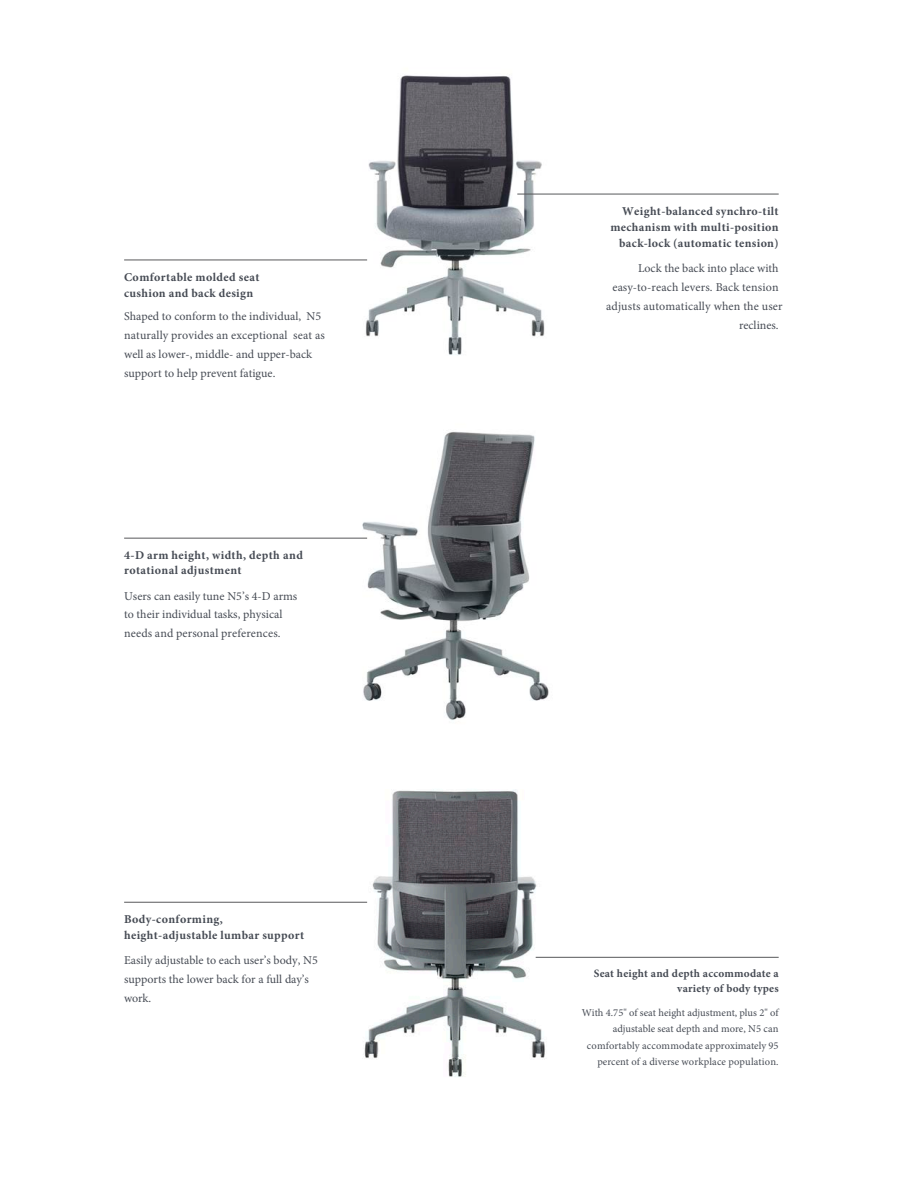
<style>
.page{position:relative;width:918px;height:1188px;background:#fff}
.page>*{position:absolute;margin:0;border:0;box-sizing:border-box;transform-origin:0 0}
.t1{font:12px/18.9px "Minion Pro";color:#464b54}
.t2{font:700 12px/16px "Minion Pro";letter-spacing:.03em;color:#464b54}
.t3{font:700 11.25px/15px "Minion Pro";letter-spacing:.02em;color:#464b54;text-align:right}
.t4{font:10.5px/16.5px "Minion Pro";color:#464b54;text-align:right}
</style>
<div class="page">
<img style="left:294px;top:75px;width:330px;height:280px">
<img style="left:294px;top:431px;width:255px;height:289px">
<img style="left:294px;top:789px;width:330px;height:288px">
<hr style="left:124px;top:902px;width:243px;height:1px;background:#57585a">
<hr style="left:536px;top:957px;width:243px;height:1px;background:#57585a">
<hr style="left:517px;top:194px;width:262px;height:1px;background:#57585a">
<hr style="left:124px;top:260px;width:243px;height:1px;background:#57585a">
<hr style="left:124px;top:538px;width:243px;height:1px;background:#57585a">
<p class="t2" style="left:124px;top:269px;width:137px">Comfortable molded seat cushion and back design</p>
<p class="t1" style="left:124px;top:307px;width:202px">Shaped to conform to the individual, N5 naturally provides an exceptional seat as well as lower-, middle- and upper-back support to help prevent fatigue.</p>
<p class="t2" style="left:124px;top:547px;width:180px;line-height:15.5px">4-D arm height, width, depth and rotational adjustment</p>
<p class="t1" style="left:124px;top:586px;width:175px">Users can easily tune N5’s 4-D arms to their individual tasks, physical needs and personal preferences.</p>
<p class="t2" style="left:124px;top:911px;width:181px">Body-conforming, height-adjustable lumbar support</p>
<p class="t1" style="left:124px;top:951px;width:195px">Easily adjustable to each user’s body, N5 supports the lower back for a full day’s work.</p>
<p class="t2" style="left:610px;top:203px;width:170px;text-align:right">Weight-balanced synchro-tilt mechanism with multi-position back-lock (automatic tension)</p>
<p class="t1" style="left:638px;top:259px;width:142px">Lock the back into place with</p>
<p class="t1" style="left:613px;top:278px;width:168px">easy-to-reach levers. Back tension</p>
<p class="t1" style="left:606px;top:297px;width:178px">adjusts automatically when the user</p>
<p class="t1" style="left:739px;top:315px;width:41px">reclines.</p>
<p class="t3" style="left:594px;top:966px;width:186px">Seat height and depth accommodate a variety of body types</p>
<p class="t4" style="left:582px;top:1004px;width:198px">With 4.75" of seat height adjustment, plus 2" of adjustable seat depth and more, N5 can comfortably accommodate approximately 95 percent of a diverse workplace population.</p>
</div>
